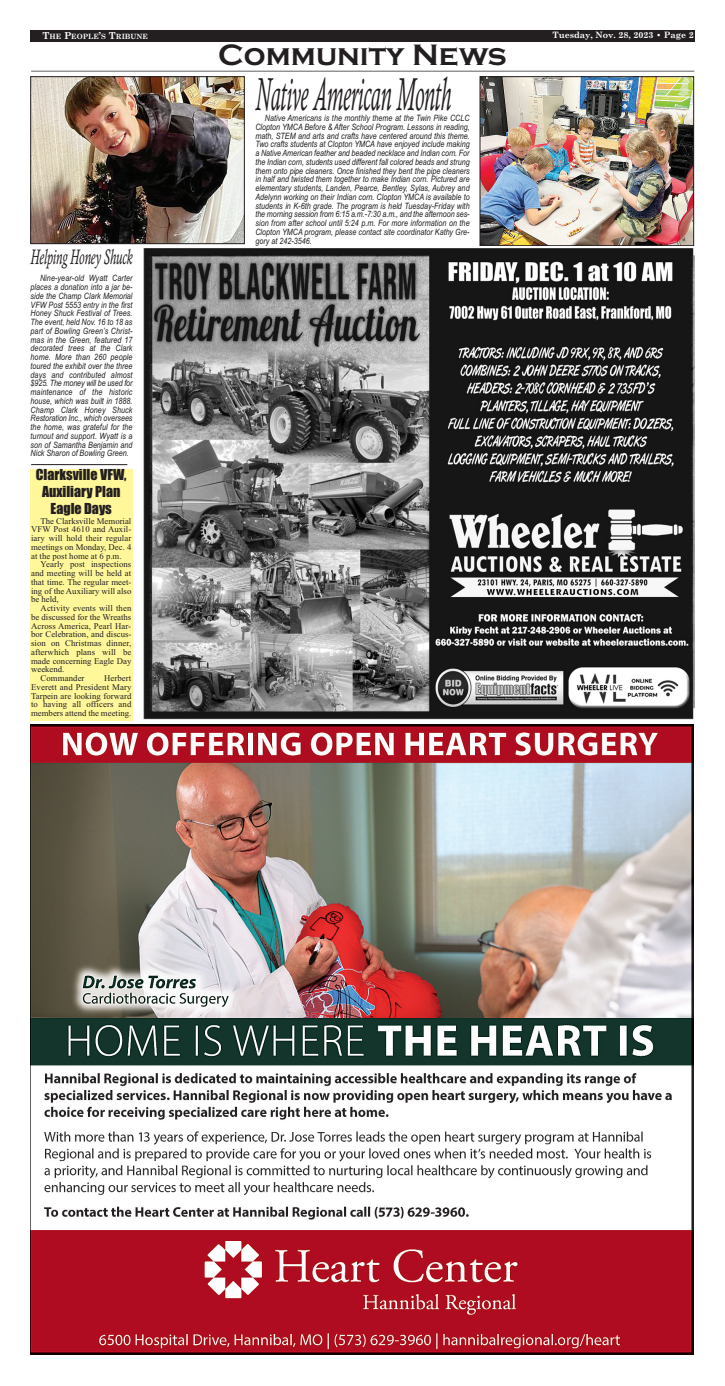
<style>
.page{position:relative;width:725px;height:1386px;background:#fff}
.page>*{position:absolute;margin:0;border:0;box-sizing:border-box;transform-origin:0 0}
.t1{font:italic 47.25px "Calisto";color:#231f20;scale:.44 1}
.t2{font:700 30.62px "Copperplate Gothic";color:#231f20}
.t3{font:italic 21.44px "Calisto";color:#231f20;scale:.57 1}
.t4{font:14px/16.8px "Impact";color:#231f20;text-align:center}
.t5{font:italic 8.75px/8.8px "Arial Narrow";color:#231f20;text-align:justify}
.t6{font:8.75px/8.8px "Times New Roman";color:#231f20;text-align:justify}
.t7{font:700 8.75px "Century Schoolbook";color:#fff}
.t8{font:700 7.17px "Century Schoolbook";color:#fff}
.s1{font-size:9.62px}
</style>
<div class="page">
<div style="left:30px;top:30px;width:664px;height:11px;background:#231f20"></div>
<hr style="left:31px;top:71px;width:663px;height:1px;background:#616164">
<hr style="left:31px;top:464px;width:96px;height:1px;background:#231f20">
<img style="left:481px;top:78px;width:211px;height:166px">
<div style="left:479px;top:76px;width:215px;height:170px;border:1px solid #231f20"></div>
<img style="left:143px;top:248px;width:551px;height:471px">
<img style="left:30px;top:724px;width:663px;height:630px">
<img style="left:32px;top:78px;width:211px;height:164px">
<div style="left:30px;top:76px;width:215px;height:168px;border:1px solid #231f20"></div>
<div style="left:30px;top:469px;width:102px;height:49px;background:#fff79a"></div>
<div style="left:30px;top:517px;width:102px;height:203px;background:#fff79a"></div>
<p class="t8" style="left:42px;top:32px;width:107px"><span class="s1">T</span>HE <span class="s1">P</span>EOPLE<span class="s1">’</span>S <span class="s1">T</span>RIBUNE</p>
<p class="t7" style="left:552px;top:29px;width:143px">Tuesday, Nov. 28, 2023 • Page 2</p>
<h2 class="t2" style="left:218px;top:36px;width:290px">Community News</h2>
<h1 class="t1" style="left:255px;top:66px;width:447px">Native American Month</h1>
<p class="t5" style="left:255px;top:114px;width:216px;text-indent:9px">Native Americans is the monthly theme at the Twin Pike CCLC Clopton YMCA Before &amp; After School Program. Lessons in reading, math, STEM and arts and crafts have centered around this theme.<br>Two crafts students at Clopton YMCA have enjoyed include making a NativeAmerican feather and beaded necklace and Indian corn. For the Indian corn, students used different fall colored beads and strung them onto pipe cleaners. Once finished they bent the pipe cleaners in half and twisted them together to make Indian corn. Pictured are elementary students, Landen, Pearce, Bentley, Sylas, Aubrey and Adelynn working on their Indian corn. Clopton YMCA is available to students in K-6th grade. The program is held Tuesday-Friday with the morning session from 6:15 a.m.-7:30 a.m., and the afternoon ses&shy;sion from after school until 5:24 p.m. For more information on the Clopton YMCA program, please contact site coordinator Kathy Gre&shy;gory at 242-3546.</p>
<h3 class="t3" style="left:31px;top:244px;width:180px">Helping Honey Shuck</h3>
<p class="t5" style="left:31px;top:274px;width:103px;text-indent:9px">Nine-year-old Wyatt Carter places a donation into a jar be&shy;side the Champ Clark Memorial VFW Post 5553 entry in the first Honey Shuck Festival of Trees.<br>The event, held Nov. 16 to 18 as part of Bowling Green’s Christ&shy;mas in the Green, featured 17 decorated trees at the Clark home. More than 260 people toured the exhibit over the three days and contributed almost $925. The money will be used for maintenance of the historic house, which was built in 1888.<br>Champ Clark Honey Shuck Restoration Inc., which oversees the home, was grateful for the turnout and support. Wyatt is a son of Samantha Benjamin and Nick Sharon of Bowling Green.</p>
<h3 class="t4" style="left:36px;top:467px;width:92px">Clarksville VFW,<br>Auxiliary Plan<br>Eagle Days</h3>
<p class="t6" style="left:31px;top:516px;width:102px;text-indent:9px">The Clarksville Memorial VFW Post 4610 and Auxil&shy;iary will hold their regular meetings on Monday, Dec. 4 at the post home at 6 p.m.</p>
<p class="t6" style="left:31px;top:560px;width:102px;text-indent:9px">Yearly post inspections and meeting will be held at that time. The regular meet&shy;ing of the Auxiliary will also be held,</p>
<p class="t6" style="left:41px;top:604px;width:92px">Activity events will then</p>
<p class="t6" style="left:31px;top:612px;width:102px">be discussed for the Wreaths</p>
<p class="t6" style="left:31px;top:621px;width:102px">Across America, Pearl Har-</p>
<p class="t6" style="left:31px;top:630px;width:102px">bor Celebration, and discus-</p>
<p class="t6" style="left:31px;top:639px;width:102px">sion on Christmas dinner,</p>
<p class="t6" style="left:31px;top:647px;width:102px">afterwhich plans will be</p>
<p class="t6" style="left:31px;top:656px;width:102px">made concerning Eagle Day</p>
<p class="t6" style="left:31px;top:665px;width:35px">weekend.</p>
<p class="t6" style="left:41px;top:674px;width:45px">Commander</p>
<p class="t6" style="left:31px;top:674px;width:102px;text-indent:73px">Herbert Everett and President Mary Tarpein are looking forward to having all officers and members attend the meeting.</p>
</div>
